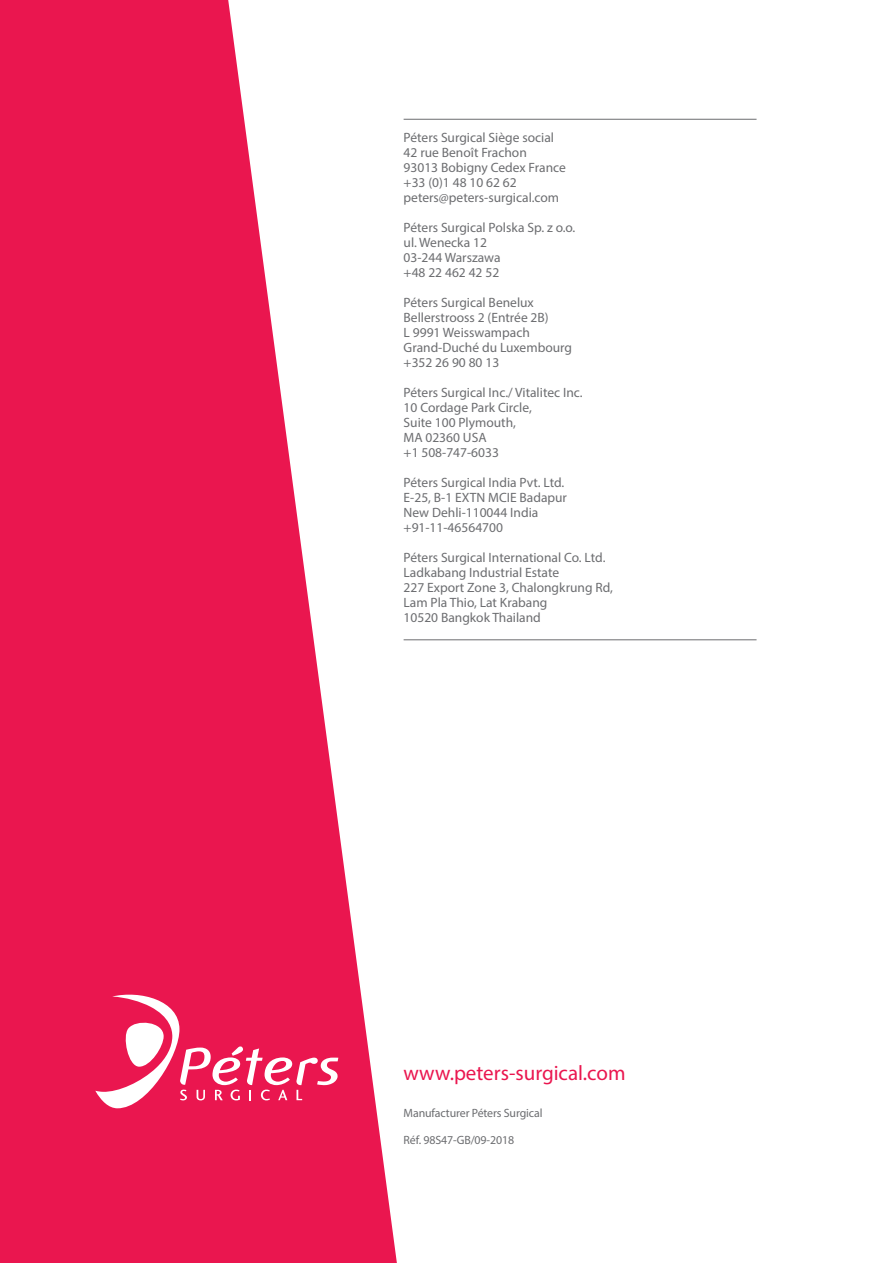
<style>
.page{position:relative;width:893px;height:1263px;background:#fff}
.page>*{position:absolute;margin:0;border:0;box-sizing:border-box;transform-origin:0 0}
.t1{font:21px "Myriad Pro";color:#ea164f}
.t2{font:13.5px/15px "Myriad Pro";color:#6c6d70}
.t3{font:12px "Myriad Pro";letter-spacing:-.01em;color:#6c6d70}
</style>
<div class="page">
<svg style="left:0;top:0;width:397px;height:1263px;fill:#ea164f"></svg>
<svg style="left:95px;top:990px;width:243px;height:118px"></svg>
<hr style="left:404px;top:119px;width:352px;height:1px;background:#6c6d70">
<hr style="left:404px;top:639px;width:352px;height:1px;background:#6c6d70">
<p class="t2" style="left:404px;top:129px;width:152px">Péters Surgical Siège social</p>
<p class="t2" style="left:404px;top:144px;width:164px">42 rue Benoît Frachon<br>93013 Bobigny Cedex France</p>
<p class="t2" style="left:404px;top:174px;width:157px">+33 (0)1 48 10 62 62 peters@peters-surgical.com</p>
<p class="t2" style="left:404px;top:219px;width:173px">Péters Surgical Polska Sp. z o.o.</p>
<p class="t2" style="left:404px;top:234px;width:85px">ul. Wenecka 12</p>
<p class="t2" style="left:404px;top:249px;width:98px">03-244 Warszawa</p>
<p class="t2" style="left:404px;top:264px;width:97px">+48 22 462 42 52</p>
<p class="t2" style="left:404px;top:294px;width:132px">Péters Surgical Benelux</p>
<p class="t2" style="left:404px;top:309px;width:147px">Bellerstrooss 2 (Entrée 2B)</p>
<p class="t2" style="left:404px;top:324px;width:128px">L 9991 Weisswampach</p>
<p class="t2" style="left:404px;top:339px;width:170px">Grand-Duché du Luxembourg</p>
<p class="t2" style="left:404px;top:354px;width:97px">+352 26 90 80 13</p>
<p class="t2" style="left:404px;top:384px;width:180px">Péters Surgical Inc./ Vitalitec Inc.</p>
<p class="t2" style="left:404px;top:399px;width:130px">10 Cordage Park Circle,</p>
<p class="t2" style="left:404px;top:414px;width:114px">Suite 100 Plymouth,</p>
<p class="t2" style="left:404px;top:429px;width:84px">MA 02360 USA</p>
<p class="t2" style="left:404px;top:444px;width:97px">+1 508-747-6033</p>
<p class="t2" style="left:404px;top:474px;width:162px">Péters Surgical India Pvt. Ltd.</p>
<p class="t2" style="left:404px;top:489px;width:165px">E-25, B-1 EXTN MCIE Badapur</p>
<p class="t2" style="left:404px;top:504px;width:136px">New Dehli-110044 India</p>
<p class="t2" style="left:404px;top:519px;width:101px">+91-11-46564700</p>
<p class="t2" style="left:404px;top:549px;width:203px">Péters Surgical International Co. Ltd.</p>
<p class="t2" style="left:404px;top:564px;width:157px">Ladkabang Industrial Estate</p>
<p class="t2" style="left:404px;top:579px;width:211px">227 Export Zone 3, Chalongkrung Rd,<br>Lam Pla Thio, Lat Krabang</p>
<p class="t2" style="left:404px;top:609px;width:139px">10520 Bangkok Thailand</p>
<p class="t1" style="left:404px;top:1060px;width:223px">www.peters-surgical.com</p>
<p class="t3" style="left:404px;top:1106px;width:140px">Manufacturer Péters Surgical</p>
<p class="t3" style="left:404px;top:1132px;width:112px">Réf. 98S47-GB/09-2018</p>
</div>
